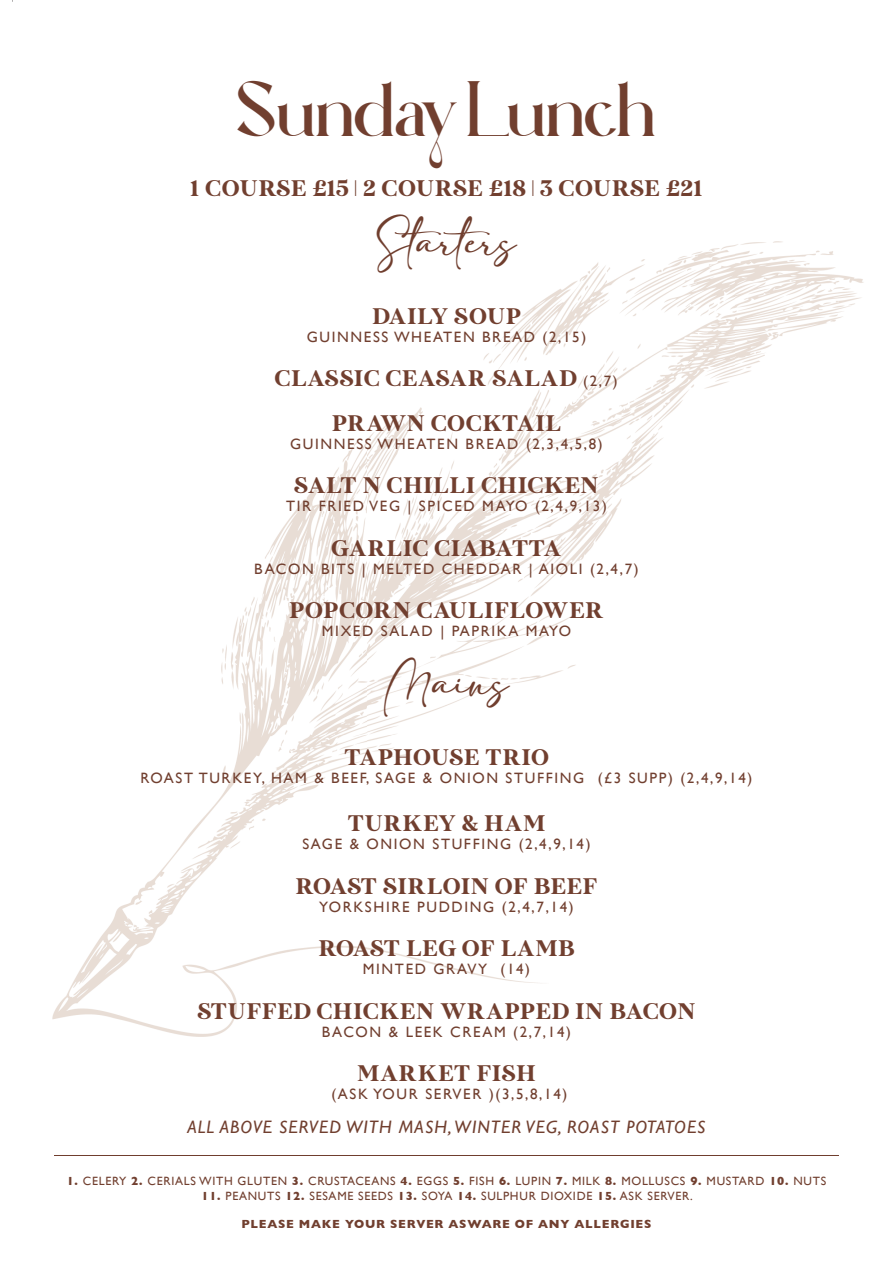
<style>
.page{position:relative;width:893px;height:1263px;background:#fff}
.page>*{position:absolute;margin:0;border:0;box-sizing:border-box;transform-origin:0 0}
.t1{font:39px "Ahganirya Personal Use";color:#713f2f}
.t2{font:30px "adelia";color:#703e2e}
.t3{font:22.5px/44.4px "MADE Sunflower";letter-spacing:.05em;color:#713f2f;text-align:center}
.t4{font:italic 18px "Gill Sans";letter-spacing:.06em;color:#713f2f}
.t5{font:15px "Gill Sans";letter-spacing:.11em;color:#713f2f}
.t6{font:12px "Gill Sans";letter-spacing:.06em;color:#713f2f}
.t7{font:700 12px "Gill Sans";letter-spacing:.06em;color:#713f2f}
.s1{font-family:"Gill Sans";font-size:15px}
.s2{font-weight:700}
</style>
<div class="page">
<img style="left:12px;top:0;width:723px;height:735px">
<img style="left:735px;top:241px;width:129px;height:135px">
<img style="left:52px;top:735px;width:315px;height:302px">
<hr style="left:54px;top:1155px;width:785px;height:1px;background:#703e2e">
<h1 class="t1" style="left:237px;top:99px;width:421px">Sunday Lunch</h1>
<h3 class="t3" style="left:191px;top:168px;width:513px">1 COURSE £15 | 2 COURSE £18 | 3 COURSE £21</h3>
<h2 class="t2" style="left:377px;top:226px;width:141px">Starters</h2>
<h3 class="t3" style="left:372px;top:296px;width:150px">DAILY SOUP</h3>
<p class="t5" style="left:307px;top:328px;width:281px">GUINNESS WHEATEN BREAD (2,15)</p>
<h3 class="t3" style="left:275px;top:358px;width:344px">CLASSIC CEASAR SALAD <span class="s1">(2,7)<br></span>PRAWN COCKTAIL</h3>
<p class="t5" style="left:290px;top:435px;width:314px">GUINNESS WHEATEN BREAD (2,3,4,5,8)</p>
<h3 class="t3" style="left:295px;top:465px;width:305px">SALT N CHILLI CHICKEN</h3>
<p class="t5" style="left:286px;top:497px;width:322px">TIR FRIED VEG | SPICED MAYO (2,4,9,13)</p>
<h3 class="t3" style="left:332px;top:527px;width:231px">GARLIC CIABATTA</h3>
<p class="t5" style="left:254px;top:560px;width:386px">BACON BITS | MELTED CHEDDAR | AIOLI (2,4,7)</p>
<h3 class="t3" style="left:290px;top:590px;width:315px">POPCORN CAULIFLOWER</h3>
<p class="t5" style="left:322px;top:622px;width:251px">MIXED SALAD | PAPRIKA MAYO</p>
<h2 class="t2" style="left:384px;top:667px;width:126px">Mains</h2>
<h3 class="t3" style="left:344px;top:737px;width:205px">TAPHOUSE TRIO</h3>
<p class="t5" style="left:141px;top:769px;width:613px">ROAST TURKEY, HAM &amp; BEEF, SAGE &amp; ONION STUFFING (£3 SUPP) (2,4,9,14)</p>
<h3 class="t3" style="left:348px;top:803px;width:199px">TURKEY &amp; HAM</h3>
<p class="t5" style="left:302px;top:835px;width:290px">SAGE &amp; ONION STUFFING (2,4,9,14)</p>
<h3 class="t3" style="left:296px;top:865px;width:303px">ROAST SIRLOIN OF BEEF</h3>
<p class="t5" style="left:319px;top:898px;width:256px">YORKSHIRE PUDDING (2,4,7,14)</p>
<h3 class="t3" style="left:319px;top:928px;width:257px">ROAST LEG OF LAMB</h3>
<p class="t5" style="left:363px;top:960px;width:169px">MINTED GRAVY (14)</p>
<h3 class="t3" style="left:198px;top:990px;width:499px">STUFFED CHICKEN WRAPPED IN BACON</h3>
<p class="t5" style="left:322px;top:1023px;width:251px">BACON &amp; LEEK CREAM (2,7,14)</p>
<h3 class="t3" style="left:357px;top:1053px;width:179px">MARKET FISH</h3>
<p class="t5" style="left:331px;top:1085px;width:237px">(ASK YOUR SERVER )(3,5,8,14)</p>
<p class="t4" style="left:188px;top:1116px;width:519px">ALL ABOVE SERVED WITH MASH, WINTER VEG, ROAST POTATOES</p>
<p class="t6" style="left:67px;top:1174px;width:761px"><span class="s2">1.</span> CELERY <span class="s2">2.</span> CERIALS WITH GLUTEN <span class="s2">3.</span> CRUSTACEANS <span class="s2">4.</span> EGGS <span class="s2">5.</span> FISH <span class="s2">6.</span> LUPIN <span class="s2">7.</span> MILK <span class="s2">8.</span> MOLLUSCS <span class="s2">9.</span> MUSTARD <span class="s2">10.</span> NUTS</p>
<p class="t6" style="left:202px;top:1188px;width:493px"><span class="s2">11.</span> PEANUTS <span class="s2">12.</span> SESAME SEEDS <span class="s2">13.</span> SOYA <span class="s2">14.</span> SULPHUR DIOXIDE <span class="s2">15.</span> ASK SERVER.</p>
<p class="t7" style="left:242px;top:1215px;width:411px">PLEASE MAKE YOUR SERVER ASWARE OF ANY ALLERGIES</p>
</div>
